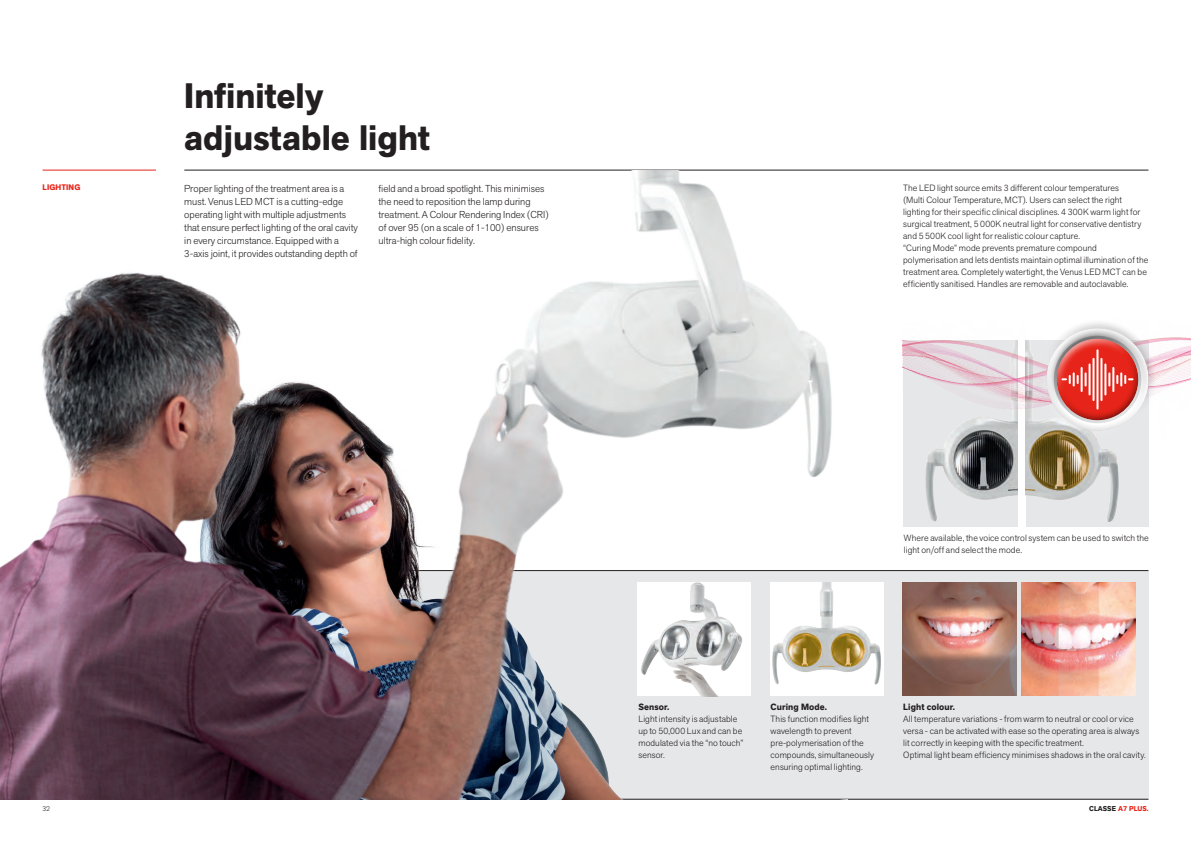
<style>
.page{position:relative;width:1191px;height:842px;background:#fff}
.page>*{position:absolute;margin:0;border:0;box-sizing:border-box;transform-origin:0 0}
.Titolo{font:700 35px/42px "Akzid Grtsk Next";color:#231f20}
.Testo{font:300 10px/13px "Akzid Grtsk Next";color:#231f20}
.Testo_descrizione{font:300 9px/12px "Akzid Grtsk Next";letter-spacing:.01em;color:#231f20}
.Titoletto{font:700 8px "Akzid Grtsk Next";letter-spacing:.01em;color:#e72419}
.diciture_fondo_pagin{font:700 7px "Akzid Grtsk Next";letter-spacing:.01em;color:#e72419}
.diciture_fondo_pagin-2{font:300 7px "Akzid Grtsk Next";color:#231f20}
.s1{font-weight:700}
.s2{color:#231f20}
</style>
<div class="page">
<div style="left:42px;top:571px;width:1106px;height:228px;background:#e6e7e9"></div>
<hr style="left:184px;top:170px;width:964px;height:1px;background:#231f20">
<hr style="left:43px;top:799px;width:1105px;height:1px;background:#231f20">
<img style="left:903px;top:444px;width:114px;height:83px">
<hr style="left:252px;top:570px;width:896px;height:1px;background:#231f20">
<img style="left:848px;top:583px;width:35px;height:112px">
<img style="left:902px;top:583px;width:114px;height:113px">
<img style="left:1021px;top:583px;width:114px;height:113px">
<img style="left:1025px;top:444px;width:123px;height:83px">
<img style="left:902px;top:337px;width:289px;height:107px">
<div style="left:1050px;top:318px;width:108px;height:85px;background:#fff;opacity:.2"></div>
<div style="left:1036px;top:342px;width:114px;height:99px;background:#231f20;opacity:.2"></div>
<div style="left:1042px;top:358px;width:97px;height:77px;background:#fff;opacity:.2"></div>
<div style="left:1049px;top:324px;width:103px;height:89px;background:#231f20;opacity:.19"></div>
<div style="left:1046px;top:328px;width:96px;height:85px;background:#231f20;opacity:.75"></div>
<div style="left:1046px;top:328px;width:89px;height:71px;background:#fff;opacity:.75"></div>
<div style="left:1052px;top:346px;width:96px;height:85px;background:#231f20;opacity:.75"></div>
<hr style="left:1080px;top:368px;width:2px;height:23px;background:#fff">
<svg style="left:1084px;top:373px;width:2px;height:13px"></svg>
<svg style="left:1062px;top:373px;width:16px;height:13px"></svg>
<hr style="left:1088px;top:364px;width:2px;height:30px;background:#fff">
<hr style="left:1096px;top:350px;width:2px;height:59px;background:#fff">
<hr style="left:1092px;top:359px;width:2px;height:41px;background:#fff">
<hr style="left:1112px;top:368px;width:2px;height:23px;background:#fff">
<svg style="left:1108px;top:373px;width:2px;height:13px"></svg>
<svg style="left:1116px;top:373px;width:16px;height:13px"></svg>
<hr style="left:1104px;top:364px;width:2px;height:30px;background:#fff">
<hr style="left:1100px;top:359px;width:2px;height:41px;background:#fff">
<img style="left:0;top:170px;width:848px;height:629px">
<p class="Titolo" style="left:184px;top:75px;width:247px">Infinitely adjustable light</p>
<p class="Titoletto" style="left:43px;top:182px;width:39px">LIGHTING</p>
<p class="Testo" style="left:184px;top:182px;width:175px">Proper lighting of the treatment area is a must. Venus LED MCT is a cutting-edge operating light with multiple adjustments that ensure perfect lighting of the oral cavity in every circumstance. Equipped with a 3-axis joint, it provides outstanding depth of</p>
<p class="Testo" style="left:378px;top:182px;width:172px">field and a broad spotlight. This minimises the need to reposition the lamp during treatment. A Colour Rendering Index (CRI) of over 95 (on a scale of 1-100) ensures ultra-high colour fidelity.</p>
<p class="Testo_descrizione" style="left:903px;top:182px;width:240px">The LED light source emits 3 different colour temperatures (Multi Colour Temperature, MCT). Users can select the right lighting for their specific clinical disciplines. 4 300K warm light for surgical treatment, 5 000K neutral light for conservative dentistry and 5 500K cool light for realistic colour capture.</p>
<p class="Testo_descrizione" style="left:903px;top:242px;width:247px">“Curing Mode” mode prevents premature compound polymerisation and lets dentists maintain optimal illumination of the treatment area. Completely watertight, the Venus LED MCT can be efficiently sanitised. Handles are removable and autoclavable.</p>
<p class="Testo_descrizione" style="left:904px;top:531px;width:246px">Where available, the voice control system can be used to switch the light on/off and select the mode.</p>
<p class="Testo_descrizione" style="left:638px;top:700px;width:106px"><span class="s1">Sensor.<br></span>Light intensity is adjustable up to 50,000 Lux and can be modulated via the “no touch” sensor.</p>
<p class="Testo_descrizione" style="left:770px;top:700px;width:105px"><span class="s1">Curing Mode.<br></span>This function modifies light wavelength to prevent pre-polymerisation of the compounds, simultaneously ensuring optimal lighting.</p>
<p class="Testo_descrizione" style="left:903px;top:700px;width:244px"><span class="s1">Light colour.<br></span>All temperature variations - from warm to neutral or cool or vice versa - can be activated with ease so the operating area is always lit correctly in keeping with the specific treatment.<br>Optimal light beam efficiency minimises shadows in the oral cavity.</p>
<p class="diciture_fondo_pagin-2" style="left:43px;top:804px;width:9px">32</p>
<p class="diciture_fondo_pagin" style="left:1089px;top:804px;width:61px"><span class="s2">CLASSE</span> A7 PLUS.</p>
</div>
